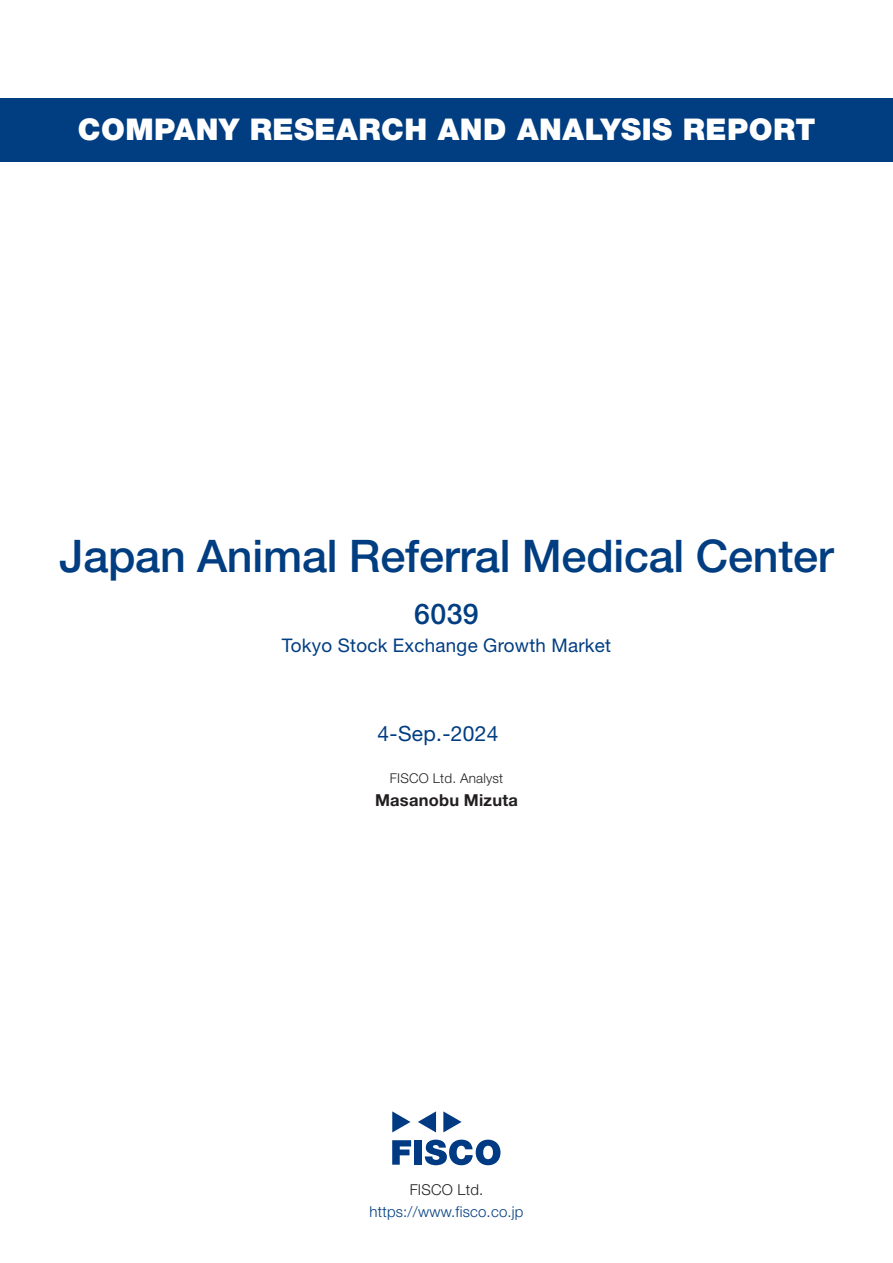
<style>
.page{position:relative;width:893px;height:1263px;background:#fff}
.page>*{position:absolute;margin:0;border:0;box-sizing:border-box;transform-origin:0 0}
.t1{font:500 45px "Helvetica Neue LT Std";letter-spacing:-.005em;color:#003d81}
.t2{font:900 30px "Helvetica Neue LT Std";letter-spacing:.015em;color:#fff}
.t3{font:500 28.5px "Helvetica Neue LT Std";color:#003d81}
.t4{font:21px "Helvetica Neue LT Std";letter-spacing:.015em;color:#003d81}
.t5{font:18.75px "Helvetica Neue LT Std";letter-spacing:.015em;color:#003d81}
.t6{font:700 16.5px "Helvetica Neue LT Std";letter-spacing:.015em;color:#231f20}
.t7{font:300 15px "Helvetica Neue LT Std";letter-spacing:.015em;color:#003d81}
.t8{font:300 15px "Helvetica Neue LT Std";letter-spacing:.015em;color:#231f20}
.t9{font:300 13.5px "Helvetica Neue LT Std";letter-spacing:.015em;color:#231f20}
</style>
<div class="page">
<svg style="left:392px;top:1140px;width:19px;height:25px"></svg>
<div style="left:414px;top:1140px;width:8px;height:25px;background:#003a83"></div>
<svg style="left:425px;top:1139px;width:75px;height:26px"></svg>
<svg style="left:392px;top:1111px;width:18px;height:21px"></svg>
<svg style="left:443px;top:1111px;width:19px;height:21px"></svg>
<svg style="left:418px;top:1111px;width:18px;height:21px"></svg>
<div style="left:0;top:98px;width:893px;height:64px;background:#003d81"></div>
<p class="t2" style="left:78px;top:112px;width:739px">COMPANY RESEARCH AND ANALYSIS REPORT</p>
<h1 class="t1" style="left:59px;top:529px;width:776px">Japan Animal Referral Medical Center</h1>
<p class="t3" style="left:414px;top:596px;width:66px">6039</p>
<p class="t5" style="left:282px;top:634px;width:331px">Tokyo Stock Exchange Growth Market</p>
<p class="t4" style="left:378px;top:721px;width:122px">4-Sep.-2024</p>
<p class="t9" style="left:390px;top:770px;width:115px">FISCO Ltd. Analyst</p>
<p class="t6" style="left:375px;top:789px;width:144px">Masanobu Mizuta</p>
<p class="t8" style="left:410px;top:1180px;width:75px">FISCO Ltd.</p>
<p class="t7" style="left:369px;top:1202px;width:156px">https://www.fisco.co j p.</p>
</div>
